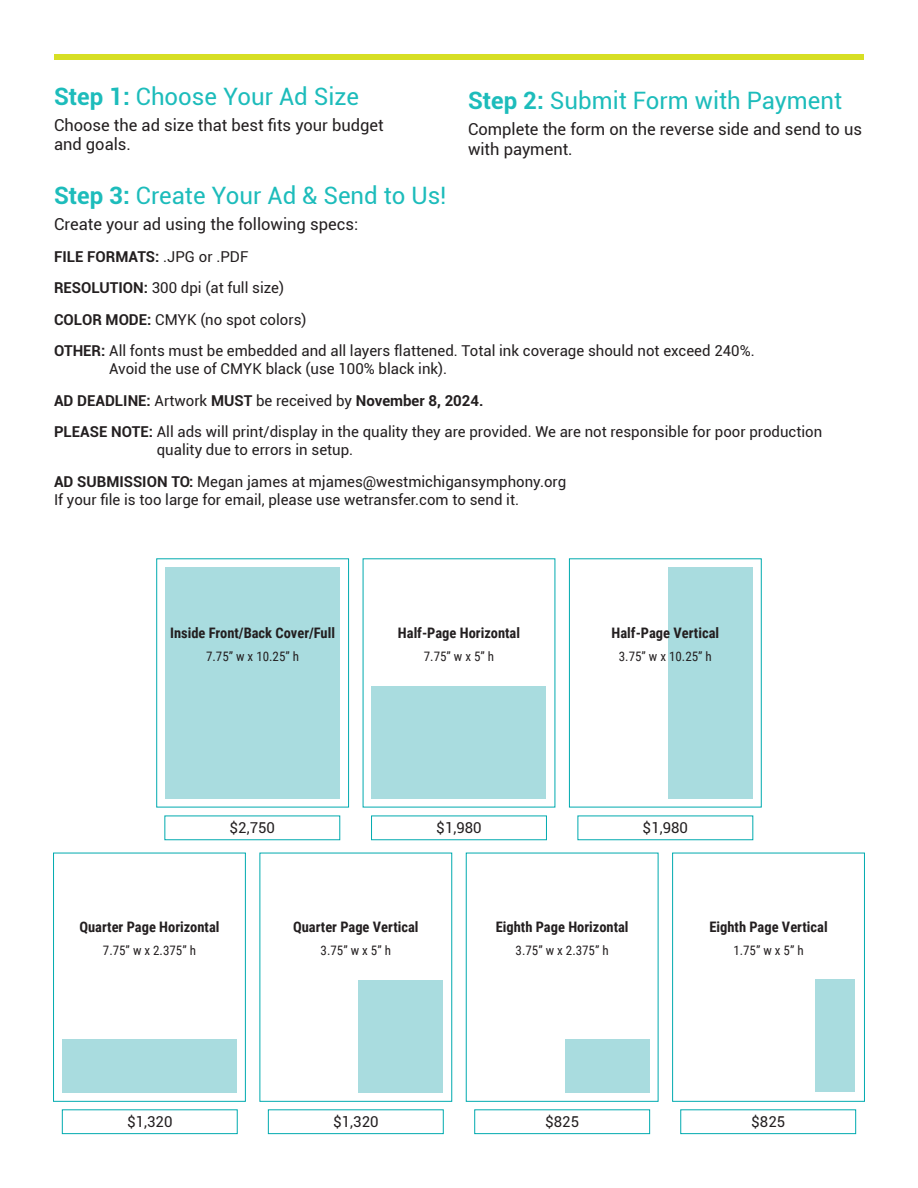
<style>
.page{position:relative;width:918px;height:1188px;background:#fff}
.page>*{position:absolute;margin:0;border:0;box-sizing:border-box;transform-origin:0 0}
.t1{font:24px "Roboto";color:#1dbcbb}
.t2{font:16.5px/19.5px "Roboto";color:#231f20}
.t3{font:15px/18px "Roboto";color:#231f20}
.t4{font:700 15px "Roboto";color:#231f20}
.t5{font:700 14.55px "Roboto Condensed";color:#231f20}
.t6{font:13.05px "Roboto Condensed";color:#231f20}
.s1{font-weight:700}
.s2{font-weight:400}
</style>
<div class="page">
<div style="left:156px;top:558px;width:193px;height:249px;background:#fff;border:1px solid #00aaaf"></div>
<div style="left:165px;top:567px;width:175px;height:232px;background:#a9dcdf"></div>
<div style="left:372px;top:686px;width:174px;height:113px;background:#a9dcdf"></div>
<div style="left:569px;top:558px;width:193px;height:249px;background:#fff;border:1px solid #00aaaf"></div>
<div style="left:668px;top:567px;width:85px;height:232px;background:#a9dcdf"></div>
<div style="left:53px;top:853px;width:193px;height:249px;background:#fff;border:1px solid #00aaaf"></div>
<div style="left:62px;top:1039px;width:175px;height:54px;background:#a9dcdf"></div>
<div style="left:62px;top:1109px;width:176px;height:25px;background:#fff;border:1px solid #00aaaf"></div>
<div style="left:359px;top:980px;width:84px;height:113px;background:#a9dcdf"></div>
<div style="left:268px;top:1109px;width:176px;height:25px;background:#fff;border:1px solid #00aaaf"></div>
<div style="left:565px;top:1039px;width:85px;height:54px;background:#a9dcdf"></div>
<div style="left:474px;top:1109px;width:176px;height:25px;background:#fff;border:1px solid #00aaaf"></div>
<div style="left:672px;top:853px;width:193px;height:249px;background:#fff;border:1px solid #00aaaf"></div>
<div style="left:680px;top:1109px;width:176px;height:25px;background:#fff;border:1px solid #00aaaf"></div>
<div style="left:816px;top:979px;width:39px;height:113px;background:#a9dcdf"></div>
<div style="left:54px;top:54px;width:810px;height:6px;background:#d7df24"></div>
<p class="t1" style="left:54px;top:79px;width:307px"><span class="s1">Step 1:</span> Choose Your Ad Size</p>
<p class="t2" style="left:54px;top:115px;width:331px">Choose the ad size that best fits your budget and goals.</p>
<p class="t1" style="left:468px;top:84px;width:376px"><span class="s1">Step 2:</span> Submit Form with Payment</p>
<p class="t2" style="left:468px;top:119px;width:396px">Complete the form on the reverse side and send to us with payment.</p>
<p class="t1" style="left:54px;top:179px;width:394px"><span class="s1">Step 3:</span> Create Your Ad &amp; Send to Us!</p>
<p class="t2" style="left:54px;top:214px;width:306px">Create your ad using the following specs:</p>
<p class="t4" style="left:54px;top:246px;width:196px">FILE FORMATS: <span class="s2">.JPG or .PDF</span></p>
<p class="t3" style="left:54px;top:278px;width:232px"><span class="s1">RESOLUTION:</span> 300 dpi (at full size)</p>
<p class="t3" style="left:54px;top:310px;width:254px"><span class="s1">COLOR MODE:</span> CMYK (no spot colors)</p>
<p class="t3" style="left:109px;top:341px;width:647px;text-indent:-55px"><span class="s1">OTHER:</span> All fonts must be embedded and all layers flattened. Total ink coverage should not exceed 240%.<br>Avoid the use of CMYK black (use 100% black ink).</p>
<p class="t4" style="left:54px;top:390px;width:431px">AD DEADLINE: <span class="s2">Artwork</span> MUST <span class="s2">be received by</span> November 8, 2024.</p>
<p class="t3" style="left:157px;top:422px;width:667px;text-indent:-103px"><span class="s1">PLEASE NOTE:</span> All ads will print/display in the quality they are provided. We are not responsible for poor production quality due to errors in setup.</p>
<p class="t3" style="left:54px;top:472px;width:514px"><span class="s1">AD SUBMISSION TO:</span> Megan james at mjames@westmichigansymphony.org</p>
<p class="t3" style="left:54px;top:490px;width:467px">If your file is too large for email, please use wetransfer.com to send it.</p>
<p class="t5" style="left:170px;top:622px;width:166px">Inside Front/Back Cover/Full</p>
<p class="t6" style="left:206px;top:647px;width:95px">7.75” w x 10.25” h</p>
<p class="t3" style="left:230px;top:819px;width:47px">$2,750</p>
<p class="t5" style="left:398px;top:622px;width:124px">Half-Page Horizontal</p>
<p class="t6" style="left:424px;top:647px;width:72px">7.75” w x 5” h</p>
<p class="t5" style="left:612px;top:622px;width:109px">Half-Page Vertical</p>
<p class="t6" style="left:619px;top:647px;width:95px">3.75” w x 10.25” h</p>
<p class="t3" style="left:436px;top:819px;width:47px">$1,980</p>
<p class="t3" style="left:643px;top:819px;width:47px">$1,980</p>
<p class="t5" style="left:79px;top:916px;width:142px">Quarter Page Horizontal</p>
<p class="t6" style="left:103px;top:941px;width:95px">7.75” w x 2.375” h</p>
<p class="t5" style="left:293px;top:916px;width:127px">Quarter Page Vertical</p>
<p class="t6" style="left:321px;top:941px;width:72px">3.75” w x 5” h</p>
<p class="t5" style="left:496px;top:916px;width:134px">Eighth Page Horizontal</p>
<p class="t6" style="left:516px;top:941px;width:95px">3.75” w x 2.375” h</p>
<p class="t5" style="left:709px;top:916px;width:120px">Eighth Page Vertical</p>
<p class="t6" style="left:733px;top:941px;width:72px">1.75” w x 5” h</p>
<p class="t3" style="left:127px;top:1112px;width:47px">$1,320</p>
<p class="t3" style="left:333px;top:1112px;width:47px">$1,320</p>
<p class="t3" style="left:545px;top:1112px;width:36px">$825</p>
<p class="t3" style="left:751px;top:1112px;width:36px">$825</p>
</div>
